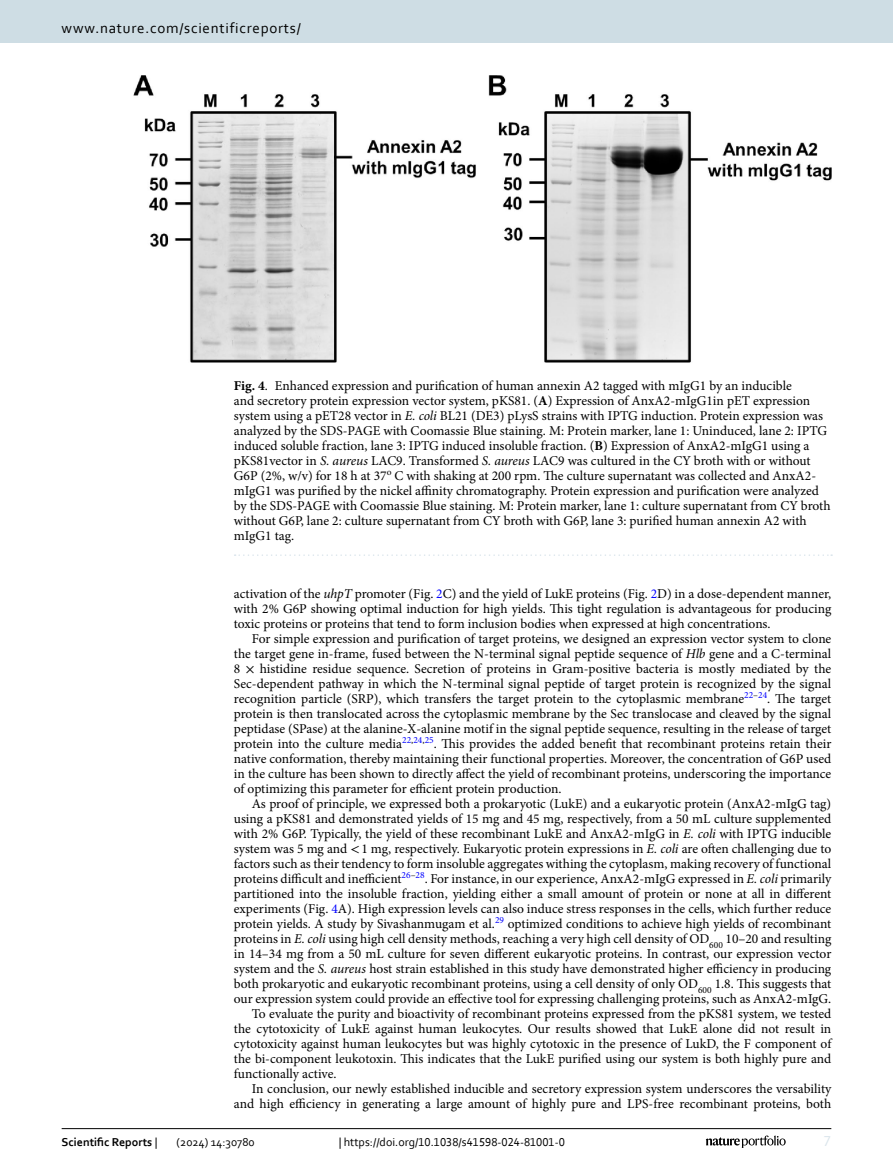
<style>
.page{position:relative;width:893px;height:1174px;background:#fff}
.page>*{position:absolute;margin:0;border:0;box-sizing:border-box;transform-origin:0 0}
.t1{font:15px "Corbel";letter-spacing:.05em;color:#000}
.t2{font:15px "Corbel";color:#d9e4eb}
.Body_Text_Indent{font:13.5px/15px "Minion Pro";color:#000;text-align:justify}
.Figure_Caption{font:13.5px/15px "Minion Pro";color:#000}
.Body_Text{font:13.5px/15px "Minion Pro";color:#000;text-align:justify}
.t3{font:12px "Corbel";color:#000}
.t4{font:700 12px "Corbel";color:#000}
.s1{font-weight:700}
.s2{font-style:italic}
.s3{color:#00f}
.s4{font-family:"STIX"}
.s5{font-weight:400}
</style>
<div class="page">
<img style="left:134px;top:76px;width:697px;height:286px">
<svg style="left:235px;top:554px;width:597px;height:2px"></svg>
<hr style="left:62px;top:1128px;width:769px;height:1px;background:#000">
<svg style="left:706px;top:1135px;width:80px;height:12px"></svg>
<div style="left:0;top:0;width:893px;height:43px;background:#cedde4"></div>
<p class="t1" style="left:62px;top:18px;width:241px">www.nature.com/scientificreports/</p>
<p class="Figure_Caption" style="left:234px;top:378px;width:598px"><span class="s1">Fig. 4</span>. Enhanced expression and purification of human annexin A2 tagged with mIgG1 by an inducible<br>and secretory protein expression vector system, pKS81. (<span class="s1">A</span>) Expression of AnxA2-mIgG1in pET expression system using a pET28 vector in <span class="s2">E. coli</span> BL21 (DE3) pLysS strains with IPTG induction. Protein expression was analyzed by the SDS-PAGE with Coomassie Blue staining. M: Protein marker, lane 1: Uninduced, lane 2: IPTG induced soluble fraction, lane 3: IPTG induced insoluble fraction. (<span class="s1">B</span>) Expression of AnxA2-mIgG1 using a pKS81vector in <span class="s2">S. aureus</span> LAC9. Transformed <span class="s2">S. aureus</span> LAC9 was cultured in the CY broth with or without G6P (2%, w/v) for 18 h at 37<sup>o</sup> C with shaking at 200 rpm. The culture supernatant was collected and AnxA2- mIgG1 was purified by the nickel affinity chromatography. Protein expression and purification were analyzed by the SDS-PAGE with Coomassie Blue staining. M: Protein marker, lane 1: culture supernatant from CY broth without G6P, lane 2: culture supernatant from CY broth with G6P, lane 3: purified human annexin A2 with mIgG1 tag.</p>
<p class="Body_Text" style="left:234px;top:586px;width:599px">activation of the <span class="s2">uhpT</span> promoter (Fig. <span class="s3">2</span>C) and the yield of LukE proteins (Fig. <span class="s3">2</span>D) in a dose-dependent manner, with 2% G6P showing optimal induction for high yields. This tight regulation is advantageous for producing toxic proteins or proteins that tend to form inclusion bodies when expressed at high concentrations.</p>
<p class="Body_Text_Indent" style="left:234px;top:631px;width:599px;text-indent:18px">For simple expression and purification of target proteins, we designed an expression vector system to clone the target gene in-frame, fused between the N-terminal signal peptide sequence of <span class="s2">Hlb</span> gene and a C-terminal 8 <span class="s4">×</span> histidine residue sequence. Secretion of proteins in Gram-positive bacteria is mostly mediated by the Sec-dependent pathway in which the N-terminal signal peptide of target protein is recognized by the signal recognition particle (SRP), which transfers the target protein to the cytoplasmic membrane<sup>22</sup><sup>–</sup><sup>24</sup>. The target protein is then translocated across the cytoplasmic membrane by the Sec translocase and cleaved by the signal peptidase (SPase) at the alanine-X-alanine motif in the signal peptide sequence, resulting in the release of target protein into the culture media<sup>22</sup><sup>,</sup><sup>24</sup><sup>,</sup><sup>25</sup>. This provides the added benefit that recombinant proteins retain their native conformation, thereby maintaining their functional properties. Moreover, the concentration of G6P used in the culture has been shown to directly affect the yield of recombinant proteins, underscoring the importance of optimizing this parameter for efficient protein production.</p>
<p class="Body_Text_Indent" style="left:234px;top:796px;width:599px;text-indent:18px">As proof of principle, we expressed both a prokaryotic (LukE) and a eukaryotic protein (AnxA2-mIgG tag) using a pKS81 and demonstrated yields of 15 mg and 45 mg, respectively, from a 50 mL culture supplemented with 2% G6P. Typically, the yield of these recombinant LukE and AnxA2-mIgG in <span class="s2">E. coli</span> with IPTG inducible system was 5 mg and <span class="s4">&lt;</span>1 mg, respectively. Eukaryotic protein expressions in <span class="s2">E. coli</span> are often challenging due to factors such as their tendency to form insoluble aggregates withing the cytoplasm, making recovery of functional proteins difficult and inefficient<sup>26</sup><sup>–</sup><sup>28</sup>. For instance, in our experience, AnxA2-mIgG expressed in <span class="s2">E. coli</span> primarily partitioned into the insoluble fraction, yielding either a small amount of protein or none at all in different experiments (Fig. <span class="s3">4</span>A). High expression levels can also induce stress responses in the cells, which further reduce protein yields. A study by Sivashanmugam et al.<sup>29</sup> optimized conditions to achieve high yields of recombinant proteins in <span class="s2">E. coli</span> using high cell density methods, reaching a very high cell density of OD<sub>600</sub> 10–20 and resulting in 14–34 mg from a 50 mL culture for seven different eukaryotic proteins. In contrast, our expression vector system and the <span class="s2">S. aureus</span> host strain established in this study have demonstrated higher efficiency in producing both prokaryotic and eukaryotic recombinant proteins, using a cell density of only OD<sub>600</sub> 1.8. This suggests that our expression system could provide an effective tool for expressing challenging proteins, such as AnxA2-mIgG.</p>
<p class="Body_Text_Indent" style="left:234px;top:1006px;width:599px;text-indent:18px">To evaluate the purity and bioactivity of recombinant proteins expressed from the pKS81 system, we tested the cytotoxicity of LukE against human leukocytes. Our results showed that LukE alone did not result in cytotoxicity against human leukocytes but was highly cytotoxic in the presence of LukD, the F component of the bi-component leukotoxin. This indicates that the LukE purified using our system is both highly pure and functionally active.</p>
<p class="Body_Text_Indent" style="left:234px;top:1081px;width:599px;text-align:right">In conclusion, our newly established inducible and secretory expression system underscores the versability and high efficiency in generating a large amount of highly pure and LPS-free recombinant proteins, both</p>
<p class="t4" style="left:62px;top:1134px;width:97px">Scientific Reports <span class="s5">|</span></p>
<p class="t3" style="left:177px;top:1134px;width:80px">(2024) 14:30780</p>
<p class="t3" style="left:339px;top:1134px;width:228px">| https://doi.org/10.1038/s41598-024-81001-0</p>
<p class="t2" style="left:824px;top:1132px;width:9px">7</p>
</div>
